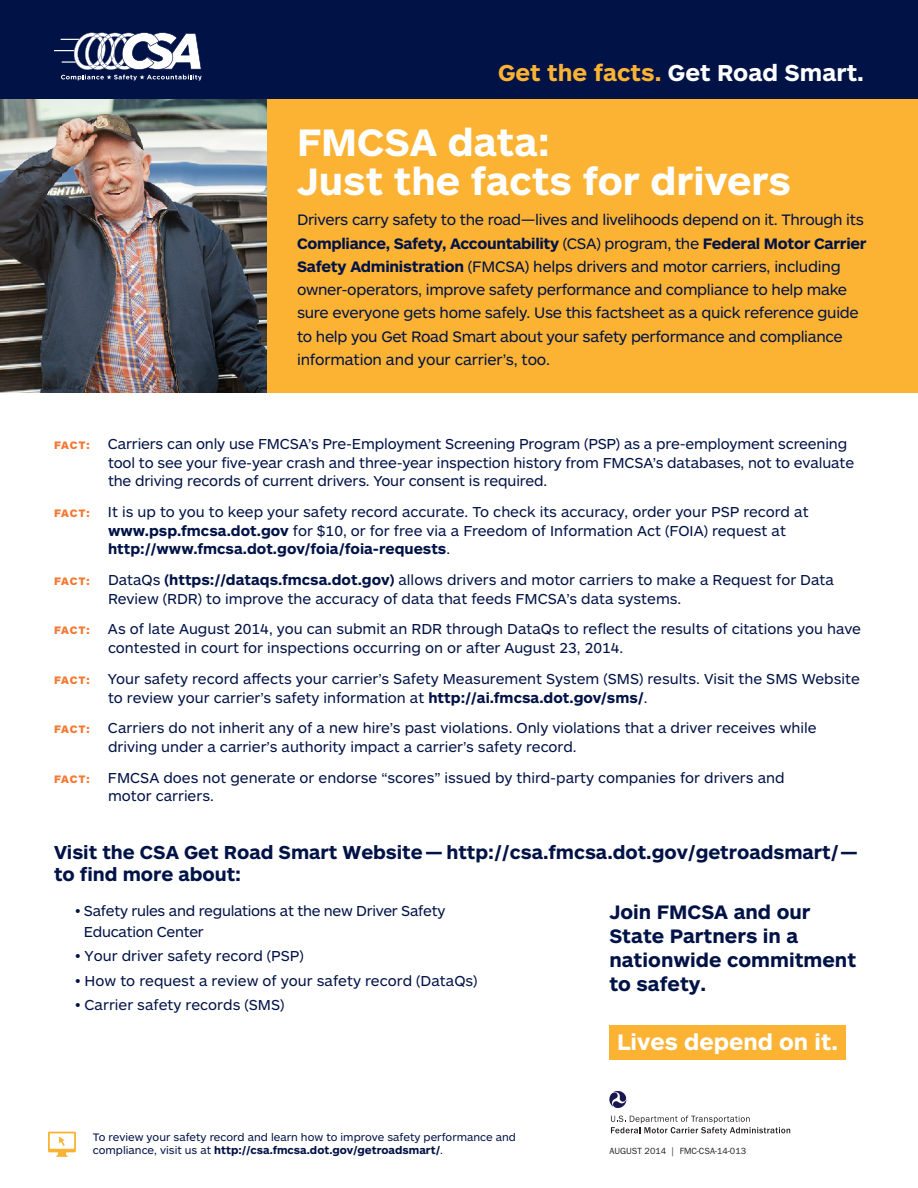
<style>
.page{position:relative;width:918px;height:1188px;background:#fff}
.page>*{position:absolute;margin:0;border:0;box-sizing:border-box;transform-origin:0 0}
.t1{font:700 39.75px/39px "ARS Maquette Pro";color:#fff}
.tagline{font:700 24px "ARS Maquette Pro";color:#fff}
.t2{font:700 23.25px "ARS Maquette Pro";color:#fff}
.t3{font:700 20.25px/24px "ARS Maquette Pro";color:#001246}
.t4{font:700 19.5px/22.5px "ARS Maquette Pro";letter-spacing:-.005em;color:#001246}
.opening{font:15.75px/23.2px "ARS Maquette Pro";letter-spacing:-.02em;color:#001246}
.body{font:15px/18.8px "ARS Maquette Pro";color:#001246}
.body-2{font:15px/21px "ARS Maquette Pro";letter-spacing:-.02em;color:#001246}
.small_print{font:11.25px/13.5px "ARS Maquette Pro";color:#001246}
.Footer-text{font:9px "ITC Franklin Gothic Std";color:#231f20}
.s1{color:#fcb333}
.s2{font-weight:700}
.s3{font-weight:900;font-size:11.25px;color:#f37934}
</style>
<div class="page">
<div style="left:0;top:0;width:918px;height:393px;background:#fcb333"></div>
<svg style="left:48px;top:1132px;width:28px;height:25px"></svg>
<svg style="left:611px;top:1116px;width:179px;height:19px"></svg>
<svg style="left:609px;top:1091px;width:17px;height:17px"></svg>
<img style="left:0;top:98px;width:267px;height:295px">
<div style="left:0;top:0;width:918px;height:98px;background:#001246"></div>
<svg style="left:54px;top:32px;width:148px;height:49px"></svg>
<div style="left:610px;top:1025px;width:236px;height:35px;background:#fcb333"></div>
<p class="tagline" style="left:498px;top:57px;width:367px"><span class="s1">Get the facts.</span> Get Road Smart.</p>
<p class="t1" style="left:297px;top:121px;width:496px">FMCSA data:<br>Just the facts for drivers</p>
<p class="opening" style="left:297px;top:207px;width:571px">Drivers carry safety to the road—lives and livelihoods depend on it. Through its <span class="s2">Compliance, Safety, Accountability</span> (CSA) program, the <span class="s2">Federal Motor Carrier Safety Administration</span> (FMCSA) helps drivers and motor carriers, including owner-operators, improve safety performance and compliance to help make sure everyone gets home safely. Use this factsheet as a quick reference guide to help you Get Road Smart about your safety performance and compliance information and your carrier’s, too.</p>
<p class="body" style="left:108px;top:434px;width:748px;text-indent:-54px"><span class="s3">FACT:</span> Carriers can only use FMCSA’s Pre-Employment Screening Program (PSP) as a pre-employment screening tool to see your five-year crash and three-year inspection history from FMCSA’s databases, not to evaluate the driving records of current drivers. Your consent is required.</p>
<p class="body" style="left:108px;top:502px;width:702px;text-indent:-54px"><span class="s3">FACT:</span> It is up to you to keep your safety record accurate. To check its accuracy, order your PSP record at <span class="s2">www.psp.fmcsa.dot.gov</span> for $10, or for free via a Freedom of Information Act (FOIA) request at <span class="s2">http://www.fmcsa.dot.gov/foia/foia-requests</span>.</p>
<p class="body" style="left:108px;top:570px;width:728px;text-indent:-54px"><span class="s3">FACT:</span> DataQs <span class="s2">(https://dataqs.fmcsa.dot.gov)</span> allows drivers and motor carriers to make a Request for Data<br>Review (RDR) to improve the accuracy of data that feeds FMCSA’s data systems.</p>
<p class="body" style="left:108px;top:619px;width:755px;text-indent:-54px"><span class="s3">FACT:</span> As of late August 2014, you can submit an RDR through DataQs to reflect the results of citations you have contested in court for inspections occurring on or after August 23, 2014.</p>
<p class="body" style="left:108px;top:669px;width:753px;text-indent:-54px"><span class="s3">FACT:</span> Your safety record affects your carrier’s Safety Measurement System (SMS) results. Visit the SMS Website to review your carrier’s safety information at <span class="s2">http://ai.fmcsa.dot.gov/sms/</span>.</p>
<p class="body" style="left:108px;top:718px;width:710px;text-indent:-54px"><span class="s3">FACT:</span> Carriers do not inherit any of a new hire’s past violations. Only violations that a driver receives while driving under a carrier’s authority impact a carrier’s safety record.</p>
<p class="body" style="left:108px;top:767px;width:678px;text-indent:-54px"><span class="s3">FACT:</span> FMCSA does not generate or endorse “scores” issued by third-party companies for drivers and motor carriers.</p>
<p class="t4" style="left:54px;top:840px;width:805px">Visit the CSA Get Road Smart Website— http://csa.fmcsa.dot.gov/getroadsmart/ — to find more about:</p>
<p class="body-2" style="left:84px;top:899px;width:363px;text-indent:-9px">• Safety rules and regulations at the new Driver Safety<br>Education Center</p>
<p class="body" style="left:75px;top:946px;width:230px">• Your driver safety record (PSP)</p>
<p class="body" style="left:75px;top:971px;width:404px">• How to request a review of your safety record (DataQs)</p>
<p class="body" style="left:75px;top:995px;width:211px">• Carrier safety records (SMS)</p>
<p class="t3" style="left:609px;top:899px;width:248px">Join FMCSA and our<br>State Partners in a nationwide commitment to safety.</p>
<p class="t2" style="left:617px;top:1027px;width:222px">Lives depend on it.</p>
<p class="small_print" style="left:93px;top:1129px;width:425px">To review your safety record and learn how to improve safety performance and compliance, visit us at <span class="s2">http://csa.fmcsa.dot.gov/getroadsmart/</span>.</p>
<p class="Footer-text" style="left:609px;top:1146px;width:138px">AUGUST 2014 | FMC-CSA-14-013</p>
</div>
